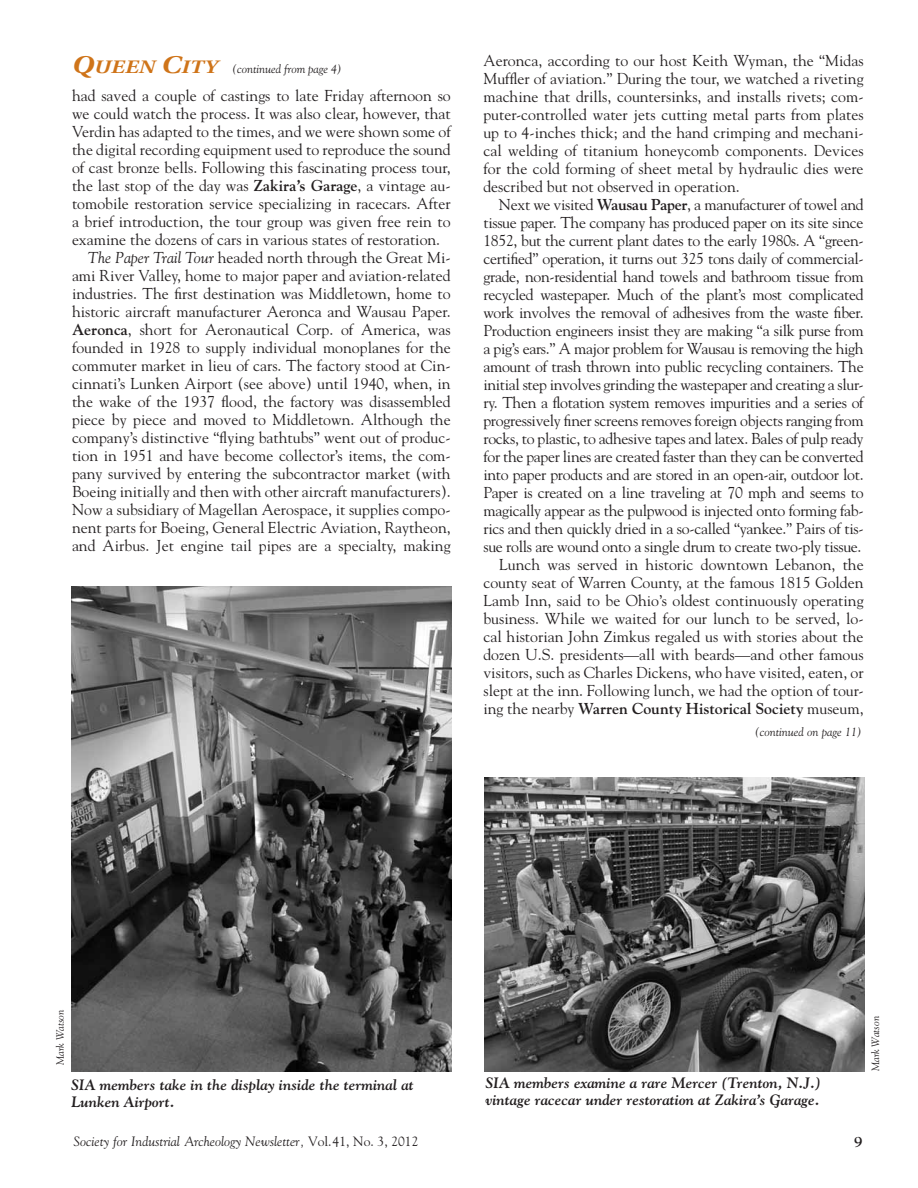
<style>
.page{position:relative;width:918px;height:1188px;background:#fff}
.page>*{position:absolute;margin:0;border:0;box-sizing:border-box;transform-origin:0 0}
.t1{font:15.75px/18px "Goudy Std";color:#231f20;text-align:justify}
.t2{font:15.75px/18px "Goudy Std";letter-spacing:-.02em;color:#231f20;text-align:right}
.t3{font:italic 700 15px/17.2px "Goudy Std";color:#231f20}
.t4{font:700 15px "Goudy Std";color:#231f20}
.t5{font:italic 13.5px "Goudy Std";color:#231f20}
.t6{font:italic 12px "Goudy Std";color:#231f20}
.t7{font:italic 10.5px "Goudy Std";color:#231f20}
.s1{font-family:"Utopia Std";font-weight:600;font-size:25.5px;color:#cf7419}
.s2{font-family:"Utopia Std";font-weight:600;font-size:19.2px;color:#cf7419}
.s3{font-weight:700}
.s4{font-style:italic}
.s5{font-style:normal}
</style>
<div class="page">
<img style="left:485px;top:777px;width:380px;height:294px">
<img style="left:71px;top:587px;width:381px;height:484px">
<p class="t6" style="left:72px;top:61px;width:271px"><span class="s1">Q</span><span class="s2">UEEN</span> <span class="s1">C</span><span class="s2">ITY</span> (continued from page 4)</p>
<p class="t1" style="left:72px;top:86px;width:380px">had saved a couple of castings to late Friday afternoon so</p>
<p class="t1" style="left:72px;top:104px;width:380px">we could watch the process. It was also clear, however, that</p>
<p class="t1" style="left:72px;top:122px;width:380px">Verdin has adapted to the times, and we were shown some of</p>
<p class="t1" style="left:72px;top:140px;width:380px">the digital recording equipment used to reproduce the sound</p>
<p class="t1" style="left:72px;top:158px;width:380px">of cast bronze bells. Following this fascinating process tour,</p>
<p class="t1" style="left:72px;top:176px;width:380px">the last stop of the day was <span class="s3">Zakira’s Garage</span>, a vintage au-</p>
<p class="t1" style="left:72px;top:194px;width:380px">tomobile restoration service specializing in racecars. After</p>
<p class="t1" style="left:72px;top:212px;width:380px">a brief introduction, the tour group was given free rein to</p>
<p class="t1" style="left:72px;top:230px;width:370px">examine the dozens of cars in various states of restoration.</p>
<p class="t1" style="left:88px;top:248px;width:364px"><span class="s4">The Paper Trail Tour</span> headed north through the Great Mi-</p>
<p class="t1" style="left:72px;top:266px;width:380px">ami River Valley, home to major paper and aviation-related</p>
<p class="t1" style="left:72px;top:284px;width:380px">industries. The first destination was Middletown, home to</p>
<p class="t1" style="left:72px;top:302px;width:380px">historic aircraft manufacturer Aeronca and Wausau Paper.</p>
<p class="t1" style="left:72px;top:320px;width:380px"><span class="s3">Aeronca</span>, short for Aeronautical Corp. of America, was</p>
<p class="t1" style="left:72px;top:338px;width:380px">founded in 1928 to supply individual monoplanes for the</p>
<p class="t1" style="left:72px;top:356px;width:380px">commuter market in lieu of cars. The factory stood at Cin-</p>
<p class="t1" style="left:72px;top:374px;width:380px">cinnati’s Lunken Airport (see above) until 1940, when, in</p>
<p class="t1" style="left:72px;top:392px;width:380px">the wake of the 1937 flood, the factory was disassembled</p>
<p class="t1" style="left:72px;top:410px;width:380px">piece by piece and moved to Middletown. Although the</p>
<p class="t1" style="left:72px;top:428px;width:380px">company’s distinctive “flying bathtubs” went out of produc-</p>
<p class="t1" style="left:72px;top:446px;width:380px">tion in 1951 and have become collector’s items, the com-</p>
<p class="t1" style="left:72px;top:464px;width:380px">pany survived by entering the subcontractor market (with</p>
<p class="t1" style="left:72px;top:482px;width:380px">Boeing initially and then with other aircraft manufacturers).</p>
<p class="t1" style="left:72px;top:500px;width:380px">Now a subsidiary of Magellan Aerospace, it supplies compo-</p>
<p class="t1" style="left:72px;top:518px;width:380px">nent parts for Boeing, General Electric Aviation, Raytheon,</p>
<p class="t1" style="left:72px;top:536px;width:380px">and Airbus. Jet engine tail pipes are a specialty, making</p>
<p class="t1" style="left:483px;top:51px;width:382px">Aeronca, according to our host Keith Wyman, the “Midas Muffler of aviation.” During the tour, we watched a riveting machine that drills, countersinks, and installs rivets; com&shy;puter-controlled water jets cutting metal parts from plates up to 4-inches thick; and the hand crimping and mechani&shy;cal welding of titanium honeycomb components. Devices for the cold forming of sheet metal by hydraulic dies were described but not observed in operation.</p>
<p class="t2" style="left:483px;top:195px;width:382px">Next we visited <span class="s3">Wausau Paper</span>, a manufacturer of towel and tissue paper. The company has produced paper on its site since 1852, but the current plant dates to the early 1980s. A “green&shy;certified” operation, it turns out 325 tons daily of commercial&shy;grade, non-residential hand towels and bathroom tissue from recycled wastepaper. Much of the plant’s most complicated work involves the removal of adhesives from the waste fiber.<br>Production engineers insist they are making “a silk purse from a pig’s ears.” A major problem for Wausau is removing the high amount of trash thrown into public recycling containers. The initial step involves grinding the wastepaper and creating a slur&shy;ry. Then a flotation system removes impurities and a series of progressively finer screens removes foreign objects ranging from rocks, to plastic, to adhesive tapes and latex. Bales of pulp ready for the paper lines are created faster than they can be converted into paper products and are stored in an open-air, outdoor lot.<br>Paper is created on a line traveling at 70 mph and seems to magically appear as the pulpwood is injected onto forming fab&shy;rics and then quickly dried in a so-called “yankee.” Pairs of tis&shy;sue rolls are wound onto a single drum to create two-ply tissue.<br>Lunch was served in historic downtown Lebanon, the county seat of Warren County, at the famous 1815 Golden Lamb Inn, said to be Ohio’s oldest continuously operating business. While we waited for our lunch to be served, lo&shy;cal historian John Zimkus regaled us with stories about the dozen U.S. presidents—all with beards—and other famous visitors, such as Charles Dickens, who have visited, eaten, or slept at the inn. Following lunch, we had the option of tour&shy;ing the nearby <span class="s3">Warren County Historical Society</span> museum,</p>
<p class="t6" style="left:755px;top:725px;width:108px">(continued on page 11)</p>
<p class="t7" style="left:54px;top:1065px;width:57px;rotate:-90deg">Mark Watson</p>
<p class="t7" style="left:869px;top:1071px;width:57px;rotate:-90deg">Mark Watson</p>
<p class="t3" style="left:71px;top:1076px;width:344px">SIA members take in the display inside the terminal at<br>Lunken Airport.</p>
<p class="t3" style="left:486px;top:1074px;width:337px">SIA members examine a rare Mercer (Trenton, N.J.) vintage racecar under restoration at Zakira’s Garage.</p>
<p class="t5" style="left:74px;top:1133px;width:346px">Society for Industrial Archeology Newsletter, <span class="s5">Vol.41, No. 3, 2012</span></p>
<p class="t4" style="left:854px;top:1133px;width:10px">9</p>
</div>
